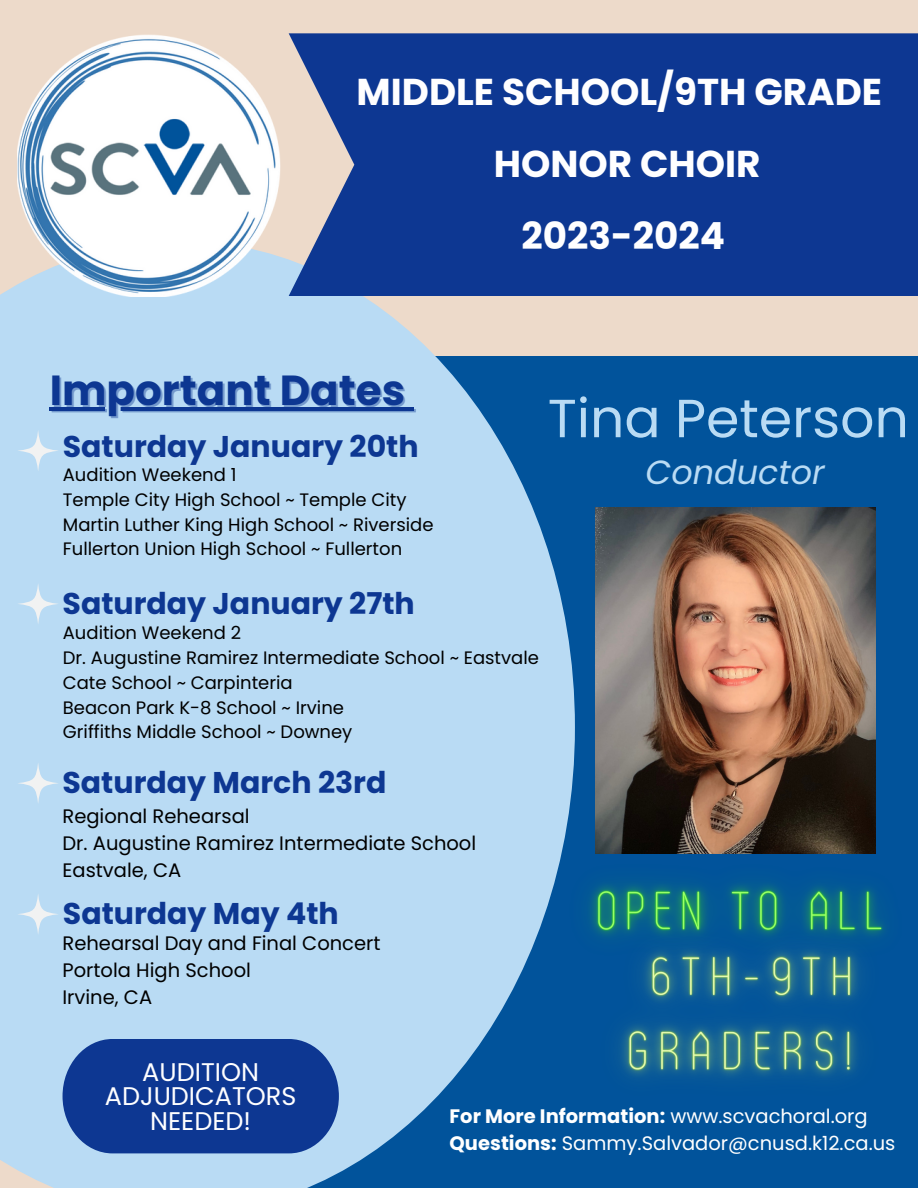
<style>
.page{position:relative;width:918px;height:1188px;background:#fff}
.page>*{position:absolute;margin:0;border:0;box-sizing:border-box;transform-origin:0 0}
.t1{font:53.7px "Poppins";color:#b9dbf4}
.t2{font:700 42px "Poppins";color:#0d3792}
.t3{font:700 37.35px/72px "Poppins";color:#fefeff;text-align:center}
.t4{font:italic 33.45px "Poppins";color:#b9dbf4}
.t5{font:700 30px "Poppins";color:#0d3792}
.t6{font:25.5px/24.8px "Poppins";color:#fefeff;text-align:center}
.t7{font:19.5px/27px "Poppins";color:#000}
.t8{font:19.5px/27px "Poppins";color:#fff}
.t9{font:18px/24.8px "Poppins";color:#000}
.s1{font-weight:700}
</style>
<div class="page">
<img style="left:0;top:0;width:918px;height:1188px">
<hr style="left:50px;top:407px;width:355px;height:4px;background:#0d3792">
<svg style="left:405px;top:407px;width:9px;height:4px"></svg>
<img style="left:543px;top:834px;width:375px;height:160px">
<img style="left:572px;top:900px;width:346px;height:233px">
<h3 class="t3" style="left:357px;top:56px;width:527px">MIDDLE SCHOOL/9TH GRADE<br>HONOR CHOIR<br>2023-2024</h3>
<h2 class="t2" style="left:50px;top:361px;width:357px">Important Dates</h2>
<h1 class="t1" style="left:548px;top:381px;width:363px">Tina Peterson</h1>
<h3 class="t5" style="left:63px;top:425px;width:357px">Saturday January 20th</h3>
<p class="t9" style="left:63px;top:463px;width:175px">Audition Weekend 1</p>
<h3 class="t4" style="left:646px;top:449px;width:181px">Conductor</h3>
<p class="t9" style="left:63px;top:487px;width:372px">Temple City High School ~ Temple City<br>Martin Luther King High School ~ Riverside<br>Fullerton Union High School ~ Fullerton</p>
<h3 class="t5" style="left:63px;top:582px;width:354px">Saturday January 27th</h3>
<p class="t9" style="left:63px;top:621px;width:478px">Audition Weekend 2<br>Dr. Augustine Ramirez Intermediate School ~ Eastvale<br>Cate School ~ Carpinteria<br>Beacon Park K-8 School ~ Irvine<br>Griffiths Middle School ~ Downey</p>
<h3 class="t5" style="left:63px;top:762px;width:325px">Saturday March 23rd</h3>
<p class="t7" style="left:63px;top:803px;width:415px">Regional Rehearsal<br>Dr. Augustine Ramirez Intermediate School<br>Eastvale, CA</p>
<h3 class="t5" style="left:63px;top:892px;width:277px">Saturday May 4th</h3>
<p class="t7" style="left:63px;top:930px;width:320px">Rehearsal Day and Final Concert<br>Portola High School<br>Irvine, CA</p>
<h3 class="t6" style="left:105px;top:1059px;width:193px">AUDITION<br>ADJUDICATORS<br>NEEDED!</h3>
<p class="t8" style="left:450px;top:1103px;width:447px"><span class="s1">For More Information:</span> www.scvachoral.org<br><span class="s1">Questions:</span> Sammy.Salvador@cnusd.k12.ca.us</p>
</div>
